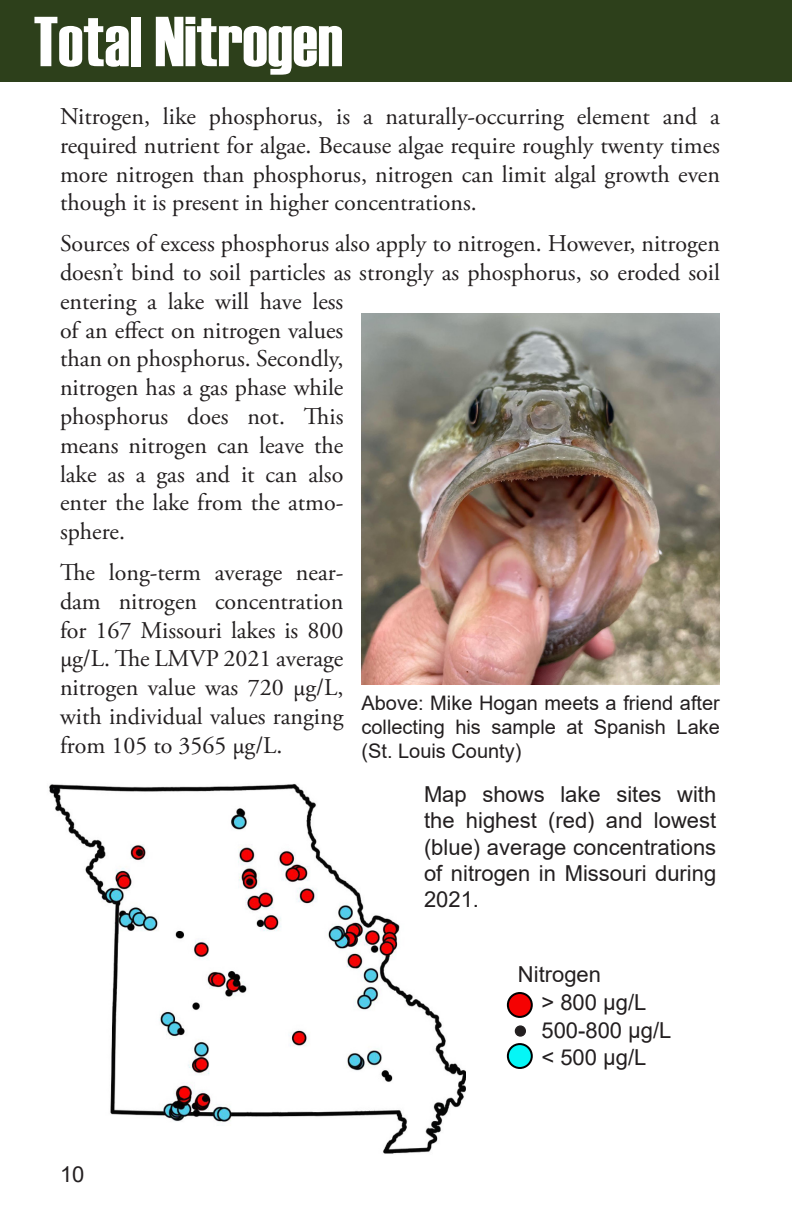
<style>
.page{position:relative;width:792px;height:1224px;background:#fff}
.page>*{position:absolute;margin:0;border:0;box-sizing:border-box;transform-origin:0 0}
.Header_White_Text{font:70.6px "Haettenschweiler";color:#fff}
.Body_Text{font:24px/28.8px "Adobe Garamond Pro";color:#231f20;text-align:justify}
.Explanation_text{font:22px/26.4px "Arial";color:#231f20;text-align:justify}
.Photo_Caption{font:20px/24px "Arial";color:#231f20;text-align:justify}
</style>
<div class="page">
<img style="left:49px;top:783px;width:417px;height:371px">
<div style="left:0;top:0;width:792px;height:82px;background:#2d401b"></div>
<div style="left:508px;top:993px;width:24px;height:24px;background:#f50202;border-radius:50%"></div>
<div style="left:507px;top:992px;width:26px;height:26px;border:2px solid #000;border-radius:50%"></div>
<div style="left:508px;top:1044px;width:24px;height:24px;background:#05f6f6;border-radius:50%"></div>
<div style="left:507px;top:1043px;width:26px;height:26px;border:2px solid #000;border-radius:50%"></div>
<div style="left:515px;top:1026px;width:10px;height:10px;background:#231f20;border-radius:50%"></div>
<div style="left:515px;top:1025px;width:11px;height:12px;border:1px solid #231f20;border-radius:50%"></div>
<img style="left:361px;top:314px;width:359px;height:370px">
<p class="Header_White_Text" style="left:34px;top:-6px;width:311px">Total Nitrogen</p>
<p class="Body_Text" style="left:60px;top:103px;width:661px">Nitrogen, like phosphorus, is a naturally-occurring element and a required nutrient for algae. Because algae require roughly twenty times more nitrogen than phosphorus, nitrogen can limit algal growth even though it is present in higher concentrations.</p>
<p class="Body_Text" style="left:60px;top:230px;width:661px;text-align:left">Sources of excess phosphorus also apply to nitrogen. However, nitrogen doesn’t bind to soil particles as strongly as phosphorus, so eroded soil entering a lake will have less<br>of an effect on nitrogen values<br>than on phosphorus. Secondly,<br>nitrogen has a gas phase while<br>phosphorus does not. This<br>means nitrogen can leave the<br>lake as a gas and it can also<br>enter the lake from the atmo-<br>sphere.</p>
<p class="Body_Text" style="left:60px;top:559px;width:285px">The long-term average near&shy;dam nitrogen concentration for 167 Missouri lakes is 800 µg/L. The LMVP 2021 average nitrogen value was 720 µg/L, with individual values ranging from 105 to 3565 µg/L.</p>
<p class="Photo_Caption" style="left:361px;top:690px;width:360px">Above: Mike Hogan meets a friend after collecting his sample at Spanish Lake (St. Louis County)</p>
<p class="Explanation_text" style="left:424px;top:781px;width:294px">Map shows lake sites with the highest (red) and lowest (blue) average concentrations of nitrogen in Missouri during 2021.</p>
<p class="Explanation_text" style="left:518px;top:961px;width:85px">Nitrogen</p>
<p class="Explanation_text" style="left:60px;top:1161px;width:26px">10</p>
<p class="Explanation_text" style="left:541px;top:989px;width:107px">&gt; 800 µg/L</p>
<p class="Explanation_text" style="left:541px;top:1044px;width:107px">&lt; 500 µg/L</p>
<p class="Explanation_text" style="left:541px;top:1016px;width:132px">500-800 µg/L</p>
</div>
